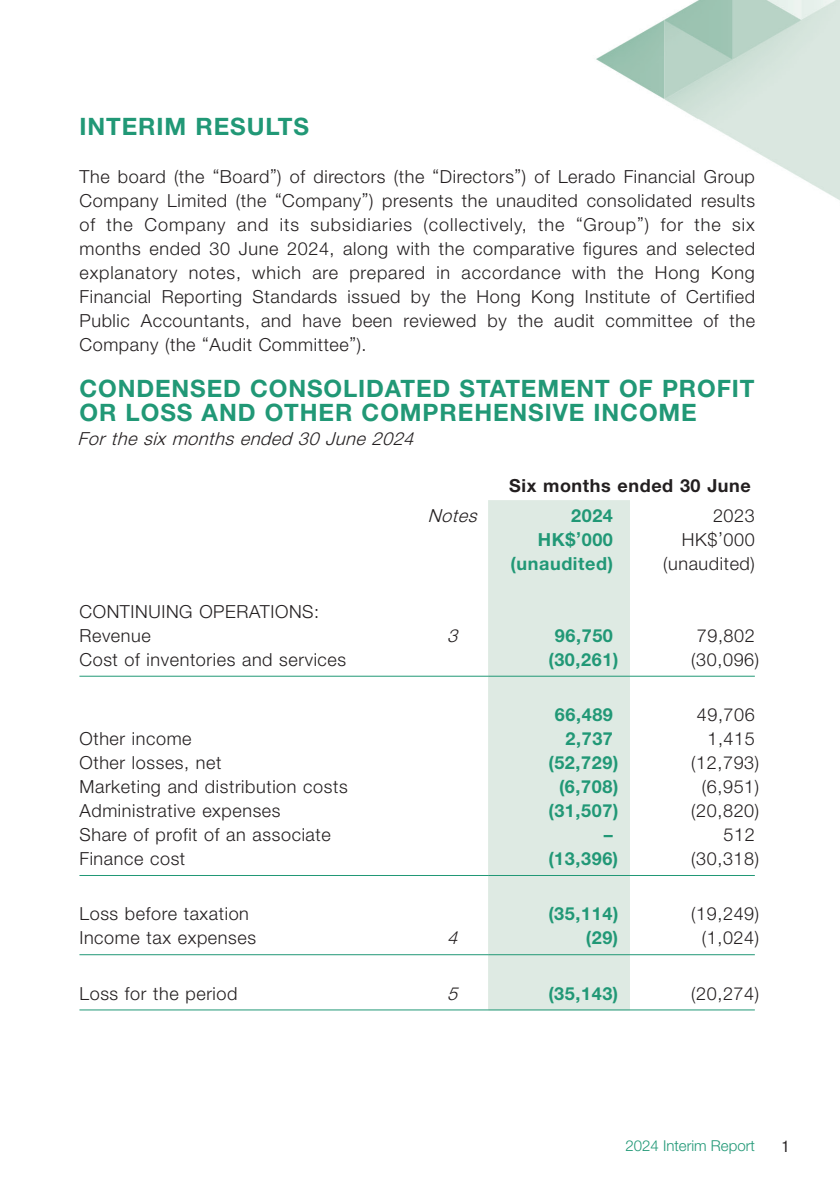
<style>
.page{position:relative;width:840px;height:1191px;background:#fff}
.page>*{position:absolute;margin:0;border:0;box-sizing:border-box;transform-origin:0 0}
.t1{font:700 24px/24px "Helvetica Neue LT Std";letter-spacing:.04em;color:#219876}
.t2{font:300 18px/24px "Helvetica Neue LT Std";letter-spacing:.035em;color:#231f20;text-align:justify}
.t3{font:700 18px "Helvetica Neue LT Std";letter-spacing:.035em;color:#219876}
.t4{font:italic 300 18px "Helvetica Neue LT Std";color:#231f20}
.t5{font:700 18px "Helvetica Neue LT Std";letter-spacing:.035em;color:#231f20}
.t6{font:condensed 16px "Helvetica Neue LT Std";color:#231f20}
.t7{font:300 15px "Helvetica Neue LT Std";color:#219876}
</style>
<div class="page">
<img style="left:79px;top:0;width:760px;height:1011px">
<div style="left:488px;top:500px;width:141px;height:509px;background:#deeae3"></div>
<hr style="left:79px;top:675px;width:341px;height:1px;background:#219876">
<hr style="left:420px;top:675px;width:68px;height:1px;background:#219876">
<hr style="left:488px;top:675px;width:141px;height:1px;background:#219876">
<hr style="left:629px;top:675px;width:125px;height:1px;background:#219876">
<hr style="left:79px;top:875px;width:341px;height:1px;background:#219876">
<hr style="left:420px;top:875px;width:68px;height:1px;background:#219876">
<hr style="left:488px;top:875px;width:141px;height:1px;background:#219876">
<hr style="left:629px;top:875px;width:125px;height:1px;background:#219876">
<hr style="left:79px;top:954px;width:341px;height:1px;background:#219876">
<hr style="left:420px;top:954px;width:68px;height:1px;background:#219876">
<hr style="left:488px;top:954px;width:141px;height:1px;background:#219876">
<hr style="left:629px;top:954px;width:125px;height:1px;background:#219876">
<hr style="left:79px;top:1009px;width:341px;height:1px;background:#219876">
<hr style="left:420px;top:1009px;width:68px;height:1px;background:#219876">
<hr style="left:488px;top:1009px;width:141px;height:1px;background:#219876">
<hr style="left:629px;top:1009px;width:125px;height:1px;background:#219876">
<h1 class="t1" style="left:79px;top:114px;width:231px">INTERIM RESULTS</h1>
<p class="t2" style="left:79px;top:164px;width:676px">The board (the “Board”) of directors (the “Directors”) of Lerado Financial Group Company Limited (the “Company”) presents the unaudited consolidated results of the Company and its subsidiaries (collectively, the “Group”) for the six months ended 30 June 2024, along with the comparative figures and selected explanatory notes, which are prepared in accordance with the Hong Kong Financial Reporting Standards issued by the Hong Kong Institute of Certified Public Accountants, and have been reviewed by the audit committee of the Company (the “Audit Committee”).</p>
<h1 class="t1" style="left:79px;top:376px;width:676px">CONDENSED CONSOLIDATED STATEMENT OF PROFIT<br>OR LOSS AND OTHER COMPREHENSIVE INCOME</h1>
<p class="t4" style="left:78px;top:428px;width:343px">Forthe sixmonthsended 30 June 2024</p>
<p class="t5" style="left:509px;top:474px;width:243px">Six months ended 30 June</p>
<p class="t4" style="left:428px;top:504px;width:56px">Notes</p>
<p class="t3" style="left:570px;top:504px;width:43px">2024</p>
<p class="t2" style="left:712px;top:503px;width:43px">2023</p>
<p class="t3" style="left:537px;top:528px;width:76px">HK$’000</p>
<p class="t2" style="left:681px;top:527px;width:74px">HK$’000</p>
<p class="t3" style="left:510px;top:552px;width:104px">(unaudited)</p>
<p class="t2" style="left:662px;top:551px;width:93px">(unaudited)</p>
<p class="t2" style="left:79px;top:599px;width:241px">CONTINUING OPERATIONS:<br>Revenue</p>
<p class="t4" style="left:447px;top:624px;width:17px">3</p>
<p class="t3" style="left:554px;top:624px;width:60px">96,750</p>
<p class="t2" style="left:696px;top:623px;width:60px">79,802</p>
<p class="t2" style="left:79px;top:647px;width:268px">Cost of inventories and services</p>
<p class="t3" style="left:548px;top:648px;width:71px">(30,261)</p>
<p class="t2" style="left:691px;top:647px;width:69px">(30,096)</p>
<p class="t3" style="left:554px;top:703px;width:60px">66,489</p>
<p class="t2" style="left:696px;top:702px;width:60px">49,706</p>
<p class="t2" style="left:79px;top:726px;width:114px">Other income</p>
<p class="t3" style="left:565px;top:727px;width:49px">2,737</p>
<p class="t2" style="left:707px;top:726px;width:49px">1,415</p>
<p class="t2" style="left:79px;top:750px;width:143px">Other losses, net</p>
<p class="t3" style="left:548px;top:751px;width:71px">(52,729)</p>
<p class="t2" style="left:691px;top:750px;width:69px">(12,793)</p>
<p class="t2" style="left:79px;top:774px;width:269px">Marketing and distribution costs</p>
<p class="t3" style="left:558px;top:775px;width:61px">(6,708)</p>
<p class="t2" style="left:701px;top:774px;width:59px">(6,951)</p>
<p class="t2" style="left:79px;top:798px;width:202px">Administrative expenses</p>
<p class="t3" style="left:548px;top:799px;width:71px">(31,507)</p>
<p class="t2" style="left:691px;top:798px;width:69px">(20,820)</p>
<p class="t2" style="left:79px;top:822px;width:253px">Share of profit of an associate</p>
<p class="t3" style="left:603px;top:823px;width:10px">–</p>
<p class="t2" style="left:723px;top:822px;width:33px">512</p>
<p class="t2" style="left:79px;top:846px;width:107px">Finance cost</p>
<p class="t3" style="left:548px;top:847px;width:71px">(13,396)</p>
<p class="t2" style="left:690px;top:846px;width:69px">(30,318)</p>
<p class="t2" style="left:79px;top:901px;width:171px">Loss before taxation</p>
<p class="t3" style="left:548px;top:903px;width:71px">(35,114)</p>
<p class="t2" style="left:691px;top:901px;width:69px">(19,249)</p>
<p class="t2" style="left:79px;top:925px;width:178px">Income tax expenses</p>
<p class="t4" style="left:447px;top:927px;width:17px">4</p>
<p class="t3" style="left:585px;top:927px;width:34px">(29)</p>
<p class="t2" style="left:701px;top:925px;width:59px">(1,024)</p>
<p class="t2" style="left:79px;top:980px;width:159px">Loss for the period</p>
<p class="t4" style="left:447px;top:982px;width:17px">5</p>
<p class="t3" style="left:548px;top:982px;width:71px">(35,143)</p>
<p class="t2" style="left:691px;top:980px;width:69px">(20,274)</p>
<p class="t7" style="left:625px;top:1136px;width:131px">2024 Interim Report</p>
<p class="t6" style="left:781px;top:1137px;width:9px">1</p>
</div>
